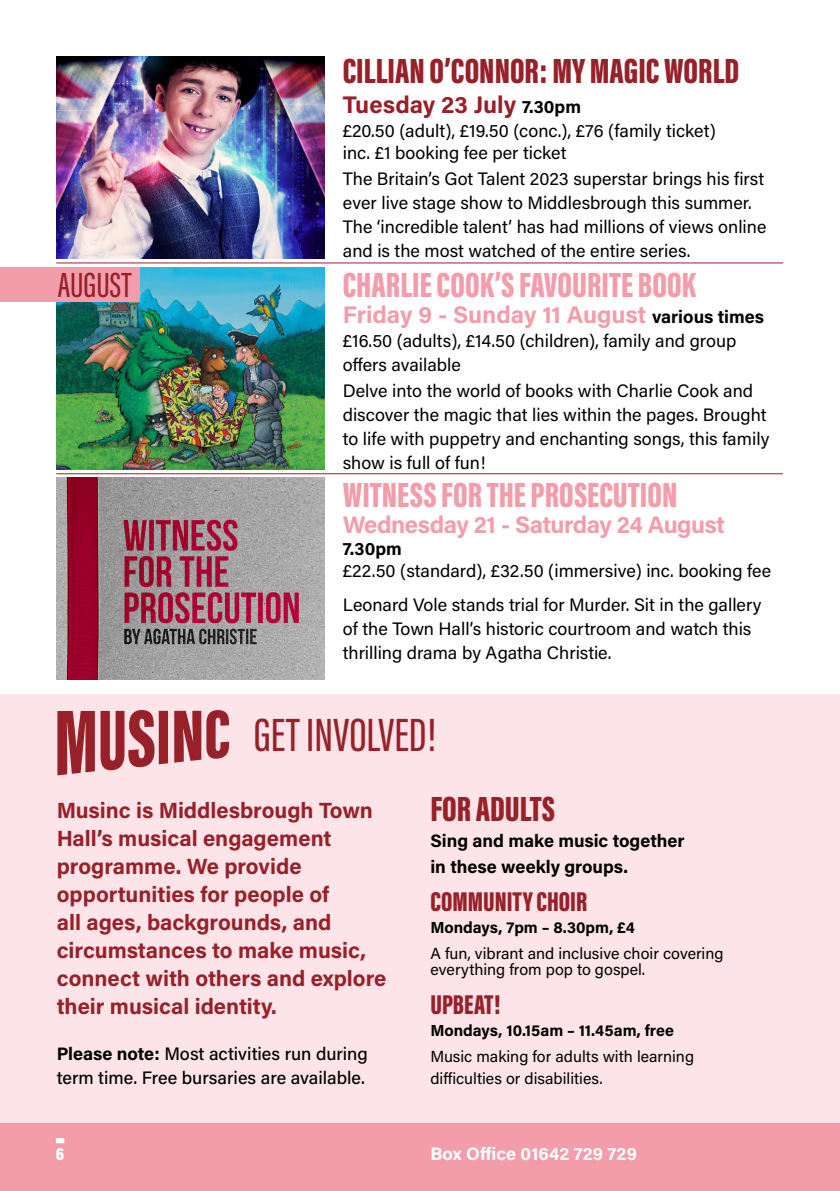
<style>
.page{position:relative;width:840px;height:1191px;background:#fff}
.page>*{position:absolute;margin:0;border:0;box-sizing:border-box;transform-origin:0 0}
.t1{font:500 48px "Acumin Pro Extra Cond";color:#972029}
.t2{font:900 36px "Acumin Pro Extra Cond";color:#f39dab}
.t3{font:900 36px "Acumin Pro Extra Cond";color:#972029}
.t4{font:500 36px "Acumin Pro Extra Cond";color:#972029}
.t5{font:900 28px "Acumin Pro Extra Cond";color:#972029}
.t6{font:700 24px "Acumin Pro";letter-spacing:-.02em;color:#f39dab}
.t7{font:700 24px "Acumin Pro";color:#972029}
.t8{font:700 22px/28px "Acumin Pro";color:#972029}
.t9{font:18px/24px "Acumin Pro";color:#000}
.t10{font:500 18px/24px "Acumin Pro";color:#000}
.t11{font:700 18px/26px "Acumin Pro";color:#000}
.t12{font:700 18px "Acumin Pro";letter-spacing:.005em;color:#fff}
.t13{font:900 18px "Acumin Pro Cond";color:#fff}
.t14{font:16px/16px "Acumin Pro";color:#000}
.t15{font:700 16px "Acumin Pro";color:#000}
.s1{font-size:18px;color:#000}
.s2{font-weight:700}
</style>
<div class="page">
<div style="left:0;top:0;width:839px;height:1191px;background:#fce4e8"></div>
<div style="left:0;top:0;width:839px;height:693px;background:#fff"></div>
<img style="left:57px;top:477px;width:267px;height:202px">
<div style="left:0;top:1123px;width:839px;height:68px;background:#f39dab"></div>
<div style="left:56px;top:1138px;width:8px;height:5px;background:#fff"></div>
<img style="left:57px;top:267px;width:267px;height:202px">
<div style="left:0;top:267px;width:139px;height:34px;background:#f39dab"></div>
<img style="left:57px;top:57px;width:267px;height:202px">
<hr style="left:56px;top:263px;width:726px;height:1px;background:#972029">
<hr style="left:56px;top:473px;width:726px;height:1px;background:#972029">
<svg style="left:57px;top:710px;width:111px;height:65px"></svg>
<svg style="left:174px;top:710px;width:55px;height:52px"></svg>
<h2 class="t4" style="left:58px;top:263px;width:75px">AUGUST</h2>
<h2 class="t3" style="left:342px;top:49px;width:398px">CILLIAN O’CONNOR: MY MAGIC WORLD</h2>
<h3 class="t7" style="left:342px;top:88px;width:240px">Tuesday 23 July <span class="s1">7.30pm</span></h3>
<p class="t9" style="left:342px;top:119px;width:374px;line-height:22px">£20.50 (adult), £19.50 (conc.), £76 (family ticket) inc. £1 booking fee per ticket</p>
<p class="t9" style="left:342px;top:166px;width:425px">The Britain’s Got Talent 2023 superstar brings his first ever live stage show to Middlesbrough this summer.<br>The ‘incredible talent’ has had millions of views online and is the most watched of the entire series.</p>
<h2 class="t2" style="left:342px;top:263px;width:354px">CHARLIE COOK’S FAVOURITE BOOK</h2>
<h3 class="t6" style="left:342px;top:298px;width:422px">Friday 9 - Sunday 11 August <span class="s1">various times</span></h3>
<p class="t9" style="left:342px;top:328px;width:395px">£16.50 (adults), £14.50 (children), family and group offers available</p>
<p class="t9" style="left:342px;top:378px;width:428px">Delve into the world of books with Charlie Cook and discover the magic that lies within the pages. Brought to life with puppetry and enchanting songs, this family show is full of fun!</p>
<h2 class="t2" style="left:342px;top:473px;width:336px">WITNESS FOR THE PROSECUTION</h2>
<h3 class="t6" style="left:342px;top:508px;width:383px">Wednesday 21 - Saturday 24 August</h3>
<p class="t11" style="left:342px;top:535px;width:60px">7.30pm</p>
<p class="t9" style="left:342px;top:553px;width:429px;line-height:34px">£22.50 (standard), £32.50 (immersive) inc. booking fee<br>Leonard Vole stands trial for Murder. Sit in the gallery</p>
<p class="t9" style="left:342px;top:616px;width:410px">of the Town Hall’s historic courtroom and watch this thrilling drama by Agatha Christie.</p>
<h1 class="t1" style="left:253px;top:705px;width:184px">GET INVOLVED!</h1>
<p class="t8" style="left:57px;top:795px;width:331px">Musinc is Middlesbrough Town<br>Hall’s musical engagement programme. We provide opportunities for people of<br>all ages, backgrounds, and circumstances to make music, connect with others and explore their musical identity.</p>
<p class="t10" style="left:57px;top:1041px;width:312px"><span class="s2">Please note:</span> Most activities run during term time. Free bursaries are available.</p>
<h2 class="t3" style="left:430px;top:786px;width:126px">FOR ADULTS</h2>
<p class="t11" style="left:430px;top:826px;width:256px">Sing and make music together in these weekly groups.</p>
<h3 class="t5" style="left:430px;top:885px;width:158px">COMMUNITY CHOIR</h3>
<p class="t15" style="left:430px;top:916px;width:206px">Mondays, 7pm – 8.30pm, £4</p>
<p class="t14" style="left:430px;top:945px;width:294px">A fun, vibrant and inclusive choir covering everything from pop to gospel.</p>
<h3 class="t5" style="left:430px;top:987px;width:71px">UPBEAT!</h3>
<p class="t15" style="left:430px;top:1019px;width:245px">Mondays, 10.15am – 11.45am, free</p>
<p class="t14" style="left:430px;top:1045px;width:265px;line-height:22px">Music making for adults with learning difficulties or disabilities.</p>
<p class="t13" style="left:56px;top:1142px;width:10px">6</p>
<p class="t12" style="left:430px;top:1141px;width:208px">Box Office 01642 729 729</p>
</div>
